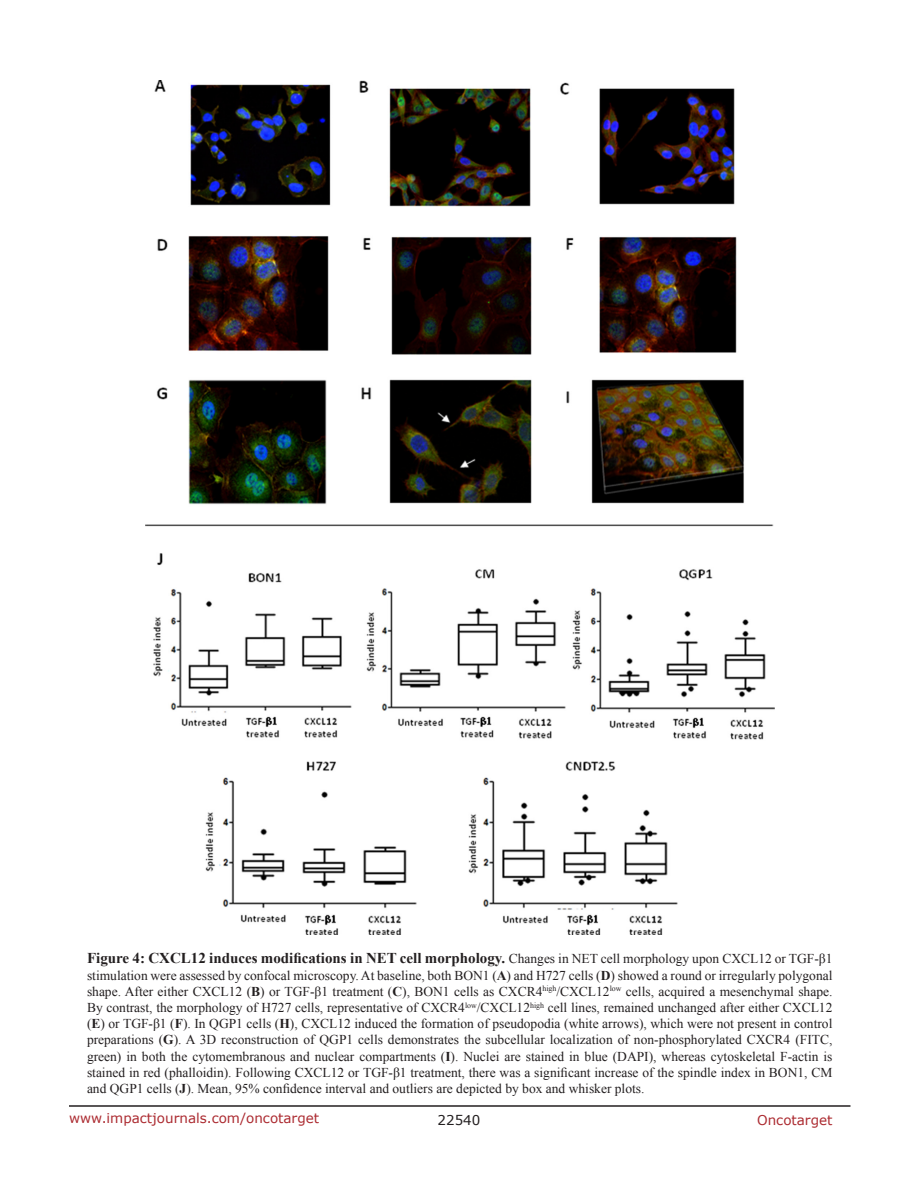
<style>
.page{position:relative;width:918px;height:1188px;background:#fff}
.page>*{position:absolute;margin:0;border:0;box-sizing:border-box;transform-origin:0 0}
.FigureText{font:700 15px "Times New Roman";color:#231f20}
.FigureText-2{font:13.5px/16.2px "Times New Roman";color:#231f20;text-align:justify}
.t1{font:13.5px "Verdana";color:#ac2b31}
.t2{font:13.5px "Verdana";color:#231f20}
.s1{font-weight:400;font-size:13.5px}
.s2{font-weight:700}
</style>
<div class="page">
<hr style="left:69px;top:1105px;width:781px;height:2px;background:#231f20">
<img style="left:145px;top:81px;width:629px;height:854px">
<p class="FigureText" style="left:87px;top:948px;width:747px">Figure 4: CXCL12 induces modifications in NET cell morphology. <span class="s1">Changes in NET cell morphology upon CXCL12 or TGF-β1</span></p>
<p class="FigureText-2" style="left:87px;top:967px;width:747px">stimulation were assessed by confocal microscopy. At baseline, both BON1 (<span class="s2">A</span>) and H727 cells (<span class="s2">D</span>) showed a round or irregularly polygonal shape. After either CXCL12 (<span class="s2">B</span>) or TGF-β1 treatment (<span class="s2">C</span>), BON1 cells as CXCR4<sup>high</sup>/CXCL12<sup>low</sup> cells, acquired a mesenchymal shape.<br>By contrast, the morphology of H727 cells, representative of CXCR4<sup>low</sup>/CXCL12<sup>high</sup> cell lines, remained unchanged after either CXCL12 (<span class="s2">E</span>) or TGF-β1 (<span class="s2">F</span>). In QGP1 cells (<span class="s2">H</span>), CXCL12 induced the formation of pseudopodia (white arrows), which were not present in control preparations (<span class="s2">G</span>). A 3D reconstruction of QGP1 cells demonstrates the subcellular localization of non-phosphorylated CXCR4 (FITC, green) in both the cytomembranous and nuclear compartments (<span class="s2">I</span>). Nuclei are stained in blue (DAPI), whereas cytoskeletal F-actin is stained in red (phalloidin). Following CXCL12 or TGF-β1 treatment, there was a significant increase of the spindle index in BON1, CM and QGP1 cells (<span class="s2">J</span>). Mean, 95% confidence interval and outliers are depicted by box and whisker plots.</p>
<p class="t1" style="left:69px;top:1109px;width:252px">www.impactjournals.com/oncotarget</p>
<p class="t2" style="left:438px;top:1111px;width:44px">22540</p>
<p class="t1" style="left:757px;top:1111px;width:77px">Oncotarget</p>
</div>
